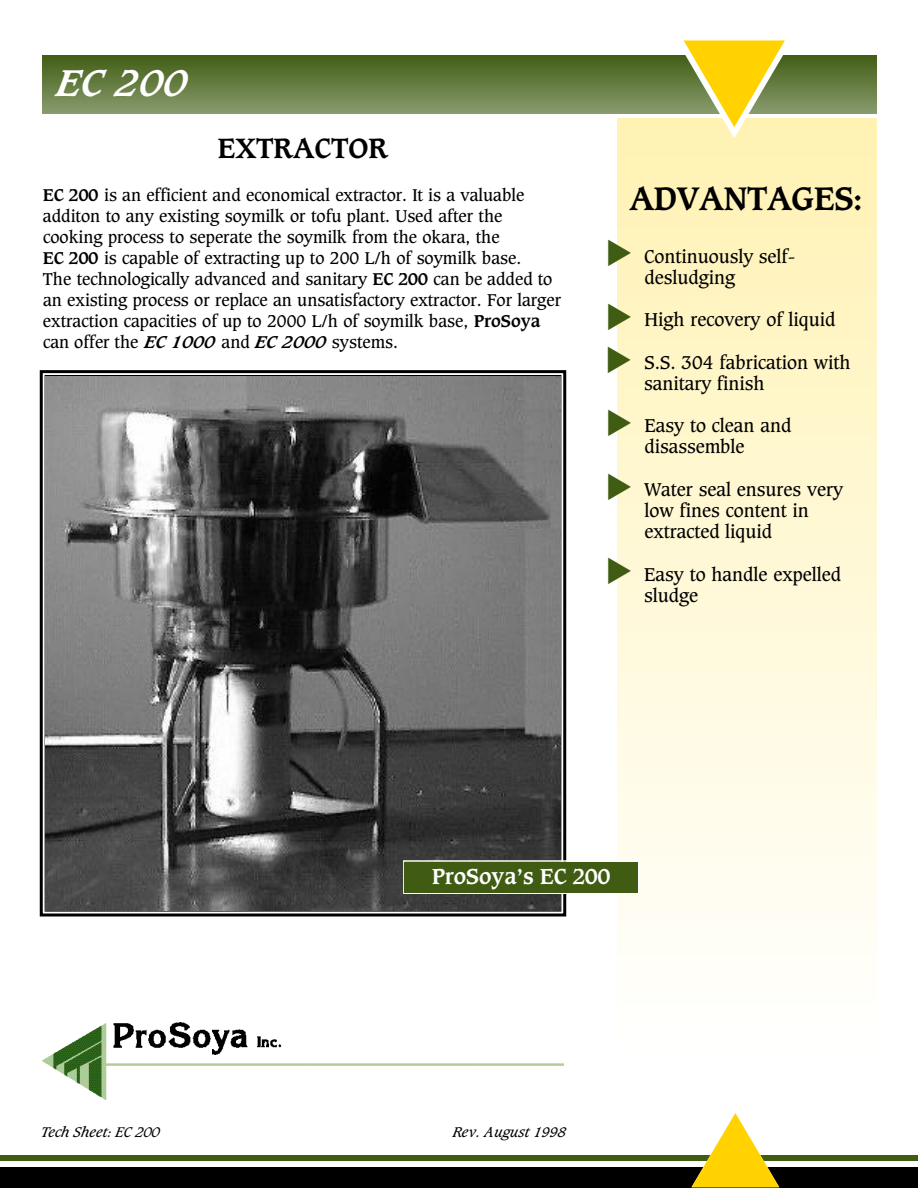
<style>
.page{position:relative;width:918px;height:1188px;background:#fff}
.page>*{position:absolute;margin:0;border:0;box-sizing:border-box;transform-origin:0 0}
.t1{font:italic 700 36px "Caxton";color:#fff}
.t2{font:700 31.5px "Caxton";letter-spacing:-.015em;color:#000}
.t3{font:700 27px "Caxton";color:#000}
.t4{font:700 21px "Caxton";color:#fff}
.t5{font:18px/21px "Caxton";color:#000}
.t6{font:16.5px/21px "Caxton";color:#000}
.t7{font:italic 13.5px "Caxton";color:#000}
.s1{font-weight:700}
.s2{font-weight:700;font-style:italic}
.s3{color:#3f5c12}
</style>
<div class="page">
<div style="left:0;top:1155px;width:918px;height:6px;background:#3f5c12"></div>
<div style="left:0;top:1167px;width:918px;height:21px;background:#000"></div>
<svg style="left:692px;top:1113px;width:87px;height:74px"></svg>
<div style="left:41px;top:54px;width:837px;height:61px;border:2px solid #fff"></div>
<img style="left:43px;top:55px;width:834px;height:58px">
<svg style="left:684px;top:40px;width:101px;height:98px;background:#decd58"></svg>
<div style="left:40px;top:370px;width:526px;height:546px;border:3px solid #000"></div>
<img style="left:46px;top:376px;width:514px;height:534px">
<div style="left:403px;top:860px;width:236px;height:34px;border:2px solid #fff"></div>
<div style="left:405px;top:862px;width:233px;height:30px;background:#3f5c12"></div>
<img style="left:42px;top:1023px;width:522px;height:77px">
<h1 class="t1" style="left:56px;top:67px;width:132px">EC 200</h1>
<h3 class="t3" style="left:218px;top:135px;width:172px">EXTRACTOR</h3>
<p class="t6" style="left:43px;top:186px;width:520px"><span class="s1">EC 200</span> is an efficient and economical extractor. It is a valuable additon to any existing soymilk or tofu plant. Used after the cooking process to seperate the soymilk from the okara, the<br><span class="s1">EC 200</span> is capable of extracting up to 200 L/h of soymilk base.<br>The technologically advanced and sanitary <span class="s1">EC 200</span> can be added to an existing process or replace an unsatisfactory extractor. For larger extraction capacities of up to 2000 L/h of soymilk base, <span class="s1">ProSoya </span>can offer the <span class="s2">EC 1000</span> and <span class="s2">EC 2000</span> systems.</p>
<h2 class="t2" style="left:629px;top:184px;width:235px">ADVANTAGES:</h2>
<p class="t5" style="left:645px;top:247px;width:153px;text-indent:-36px"><span class="s3">❖</span> Continuously self&shy;desludging</p>
<p class="t5" style="left:608px;top:311px;width:229px"><span class="s3">❖</span> High recovery of liquid</p>
<p class="t5" style="left:644px;top:353px;width:208px;text-indent:-36px"><span class="s3">❖</span> S.S. 304 fabrication with sanitary finish</p>
<p class="t5" style="left:608px;top:417px;width:185px;text-align:center"><span class="s3">❖</span> Easy to clean and disassemble</p>
<p class="t5" style="left:644px;top:480px;width:200px;text-indent:-36px"><span class="s3">❖</span> Water seal ensures very low fines content in extracted liquid</p>
<p class="t5" style="left:644px;top:565px;width:198px;text-indent:-36px"><span class="s3">❖</span> Easy to handle expelled sludge</p>
<p class="t4" style="left:432px;top:867px;width:180px">ProSoya’s EC 200</p>
<p class="t7" style="left:41px;top:1126px;width:120px">Tech Sheet: EC 200</p>
<p class="t7" style="left:453px;top:1126px;width:114px">Rev. August 1998</p>
</div>
